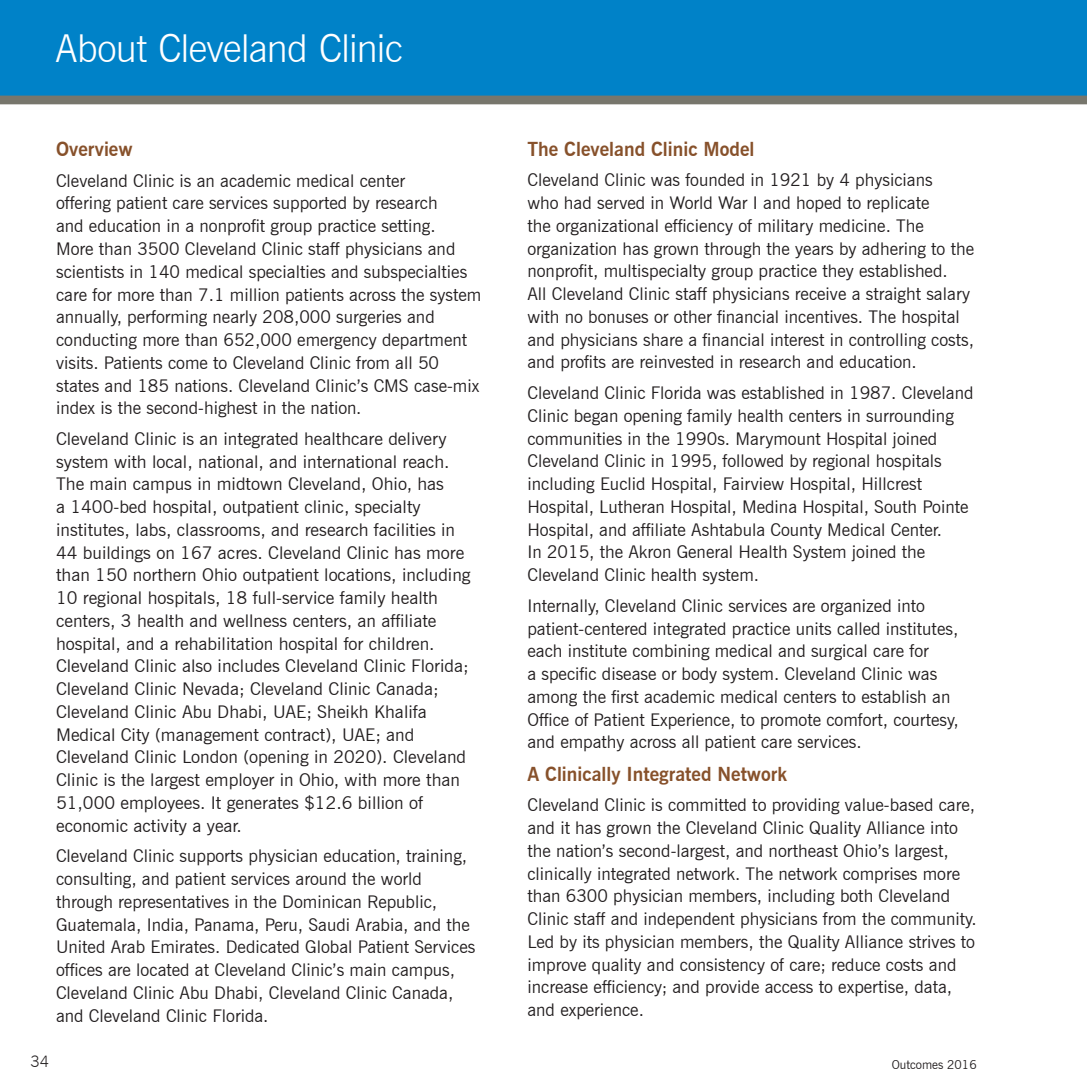
<style>
.page{position:relative;width:1087px;height:1087px;background:#fff}
.page>*{position:absolute;margin:0;border:0;box-sizing:border-box;transform-origin:0 0}
.t1{font:300 38.5px "News Gothic BT";letter-spacing:-.02em;color:#fff}
._05-Body_Copy{font:700 19.25px "News Gothic BT";color:#87512b}
._05-Body_Copy-2{font:17.5px/22.8px "News Gothic BT";color:#231f20}
._01-Page_Header{font:300 15.75px "News Gothic BT";color:#231f20}
.t2{font:12.25px "News Gothic BT";color:#231f20}
</style>
<div class="page">
<div style="left:0;top:0;width:1087px;height:99px;background:#0082c8"></div>
<div style="left:0;top:96px;width:1087px;height:8px;background:#77766c"></div>
<h1 class="t1" style="left:55px;top:25px;width:349px">About Cleveland Clinic</h1>
<p class="_05-Body_Copy" style="left:56px;top:138px;width:78px">Overview</p>
<p class="_05-Body_Copy-2" style="left:56px;top:169px;width:427px">Cleveland Clinic is an academic medical center<br>offering patient care services supported by research<br>and education in a nonprofit group practice setting.<br>More than 3500 Cleveland Clinic staff physicians and scientists in 140 medical specialties and subspecialties care for more than 7.1 million patients across the system annually, performing nearly 208,000 surgeries and conducting more than 652,000 emergency department visits. Patients come to Cleveland Clinic from all 50 states and 185 nations. Cleveland Clinic’s CMS case-mix index is the second-highest in the nation.</p>
<p class="_05-Body_Copy-2" style="left:56px;top:427px;width:416px">Cleveland Clinic is an integrated healthcare delivery system with local, national, and international reach.<br>The main campus in midtown Cleveland, Ohio, has<br>a 1400-bed hospital, outpatient clinic, specialty institutes, labs, classrooms, and research facilities in 44 buildings on 167 acres. Cleveland Clinic has more than 150 northern Ohio outpatient locations, including 10 regional hospitals, 18 full-service family health centers, 3 health and wellness centers, an affiliate hospital, and a rehabilitation hospital for children.<br>Cleveland Clinic also includes Cleveland Clinic Florida; Cleveland Clinic Nevada; Cleveland Clinic Canada; Cleveland Clinic Abu Dhabi, UAE; Sheikh Khalifa Medical City (management contract), UAE; and Cleveland Clinic London (opening in 2020). Cleveland Clinic is the largest employer in Ohio, with more than 51,000 employees. It generates $12.6 billion of economic activity a year.</p>
<p class="_05-Body_Copy-2" style="left:56px;top:844px;width:421px">Cleveland Clinic supports physician education, training, consulting, and patient services around the world through representatives in the Dominican Republic, Guatemala, India, Panama, Peru, Saudi Arabia, and the United Arab Emirates. Dedicated Global Patient Services offices are located at Cleveland Clinic’s main campus, Cleveland Clinic Abu Dhabi, Cleveland Clinic Canada, and Cleveland Clinic Florida.</p>
<p class="_05-Body_Copy" style="left:527px;top:137px;width:229px">The Cleveland Clinic Model</p>
<p class="_05-Body_Copy-2" style="left:527px;top:169px;width:448px">Cleveland Clinic was founded in 1921 by 4 physicians<br>who had served in World War I and hoped to replicate<br>the organizational efficiency of military medicine. The organization has grown through the years by adhering to the nonprofit, multispecialty group practice they established.<br>All Cleveland Clinic staff physicians receive a straight salary with no bonuses or other financial incentives. The hospital and physicians share a financial interest in controlling costs, and profits are reinvested in research and education.</p>
<p class="_05-Body_Copy-2" style="left:527px;top:381px;width:448px">Cleveland Clinic Florida was established in 1987. Cleveland Clinic began opening family health centers in surrounding communities in the 1990s. Marymount Hospital joined Cleveland Clinic in 1995, followed by regional hospitals including Euclid Hospital, Fairview Hospital, Hillcrest Hospital, Lutheran Hospital, Medina Hospital, South Pointe Hospital, and affiliate Ashtabula County Medical Center.<br>In 2015, the Akron General Health System joined the Cleveland Clinic health system.</p>
<p class="_05-Body_Copy-2" style="left:527px;top:594px;width:433px">Internally, Cleveland Clinic services are organized into patient-centered integrated practice units called institutes, each institute combining medical and surgical care for<br>a specific disease or body system. Cleveland Clinic was among the first academic medical centers to establish an Office of Patient Experience, to promote comfort, courtesy, and empathy across all patient care services.</p>
<p class="_05-Body_Copy" style="left:527px;top:762px;width:261px">A Clinically Integrated Network</p>
<p class="_05-Body_Copy-2" style="left:527px;top:793px;width:451px">Cleveland Clinic is committed to providing value-based care, and it has grown the Cleveland Clinic Quality Alliance into the nation’s second-largest, and northeast Ohio’s largest, clinically integrated network. The network comprises more than 6300 physician members, including both Cleveland Clinic staff and independent physicians from the community.<br>Led by its physician members, the Quality Alliance strives to improve quality and consistency of care; reduce costs and increase efficiency; and provide access to expertise, data, and experience.</p>
<p class="_01-Page_Header" style="left:30px;top:1051px;width:20px">34</p>
<p class="t2" style="left:892px;top:1057px;width:86px">Outcomes 2016</p>
</div>
